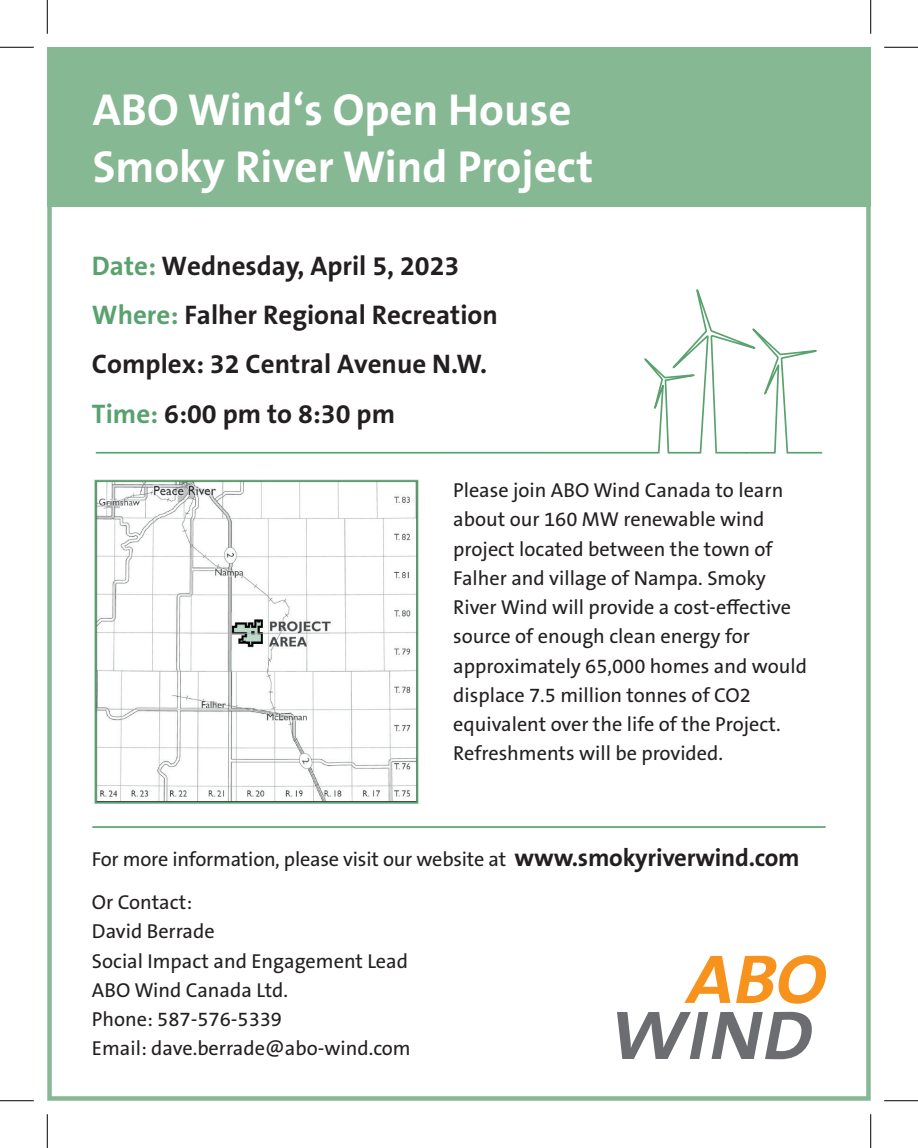
<style>
.page{position:relative;width:918px;height:1148px;background:#fff}
.page>*{position:absolute;margin:0;border:0;box-sizing:border-box;transform-origin:0 0}
.t1{font:700 45px/56.2px "The Sans B W7";color:#fff}
.t2{font:700 27px/49.5px "The Sans B W7";color:#231f20}
.t3{font:20.25px/29.2px "The Sans B W5 Plain";color:#231f20}
.s1{color:#59a26f}
.s2{font-family:"The Sans B W7";font-weight:700;font-size:24.75px}
</style>
<div class="page">
<div style="left:47px;top:47px;width:823px;height:160px;background:#86b894"></div>
<img style="left:94px;top:479px;width:325px;height:325px">
<div style="left:47px;top:71px;width:823px;height:1029px;border:4px solid #86b894"></div>
<svg style="left:617px;top:1011px;width:194px;height:48px"></svg>
<svg style="left:684px;top:955px;width:141px;height:48px"></svg>
<svg style="left:756px;top:330px;width:67px;height:124px"></svg>
<svg style="left:95px;top:289px;width:661px;height:165px"></svg>
<hr style="left:93px;top:826px;width:731px;height:2px;background:#59a26f">
<hr style="left:0;top:47px;width:34px;height:1px;background:#000">
<hr style="left:884px;top:47px;width:33px;height:1px;background:#000">
<hr style="left:0;top:1100px;width:34px;height:1px;background:#000">
<hr style="left:884px;top:1100px;width:33px;height:1px;background:#000">
<hr style="left:47px;top:0;width:1px;height:34px;background:#000">
<hr style="left:47px;top:1114px;width:1px;height:34px;background:#000">
<hr style="left:870px;top:0;width:1px;height:34px;background:#000">
<hr style="left:870px;top:1114px;width:1px;height:34px;background:#000">
<h1 class="t1" style="left:93px;top:82px;width:502px">ABO Wind‘s Open House<br>Smoky River Wind Project</h1>
<h2 class="t2" style="left:92px;top:241px;width:407px"><span class="s1">Date:</span> Wednesday, April 5, 2023<br><span class="s1">Where:</span> Falher Regional Recreation<br>Complex: 32 Central Avenue N.W.<br><span class="s1">Time:</span> 6:00 pm to 8:30 pm</h2>
<p class="t3" style="left:453px;top:476px;width:355px">Please join ABO Wind Canada to learn about our 160 MW renewable wind project located between the town of Falher and village of Nampa. Smoky River Wind will provide a cost-effective source of enough clean energy for approximately 65,000 homes and would displace 7.5 million tonnes of CO2 equivalent over the life of the Project.<br>Refreshments will be provided.</p>
<p class="t3" style="left:92px;top:838px;width:709px;line-height:42.8px">For more information, please visit our website at <span class="s2">www.smokyriverwind.com<br></span>Or Contact:</p>
<p class="t3" style="left:92px;top:917px;width:320px">David Berrade<br>Social Impact and Engagement Lead<br>ABO Wind Canada Ltd.<br>Phone: 587-576-5339<br>Email: dave.berrade@abo-wind.com</p>
</div>
